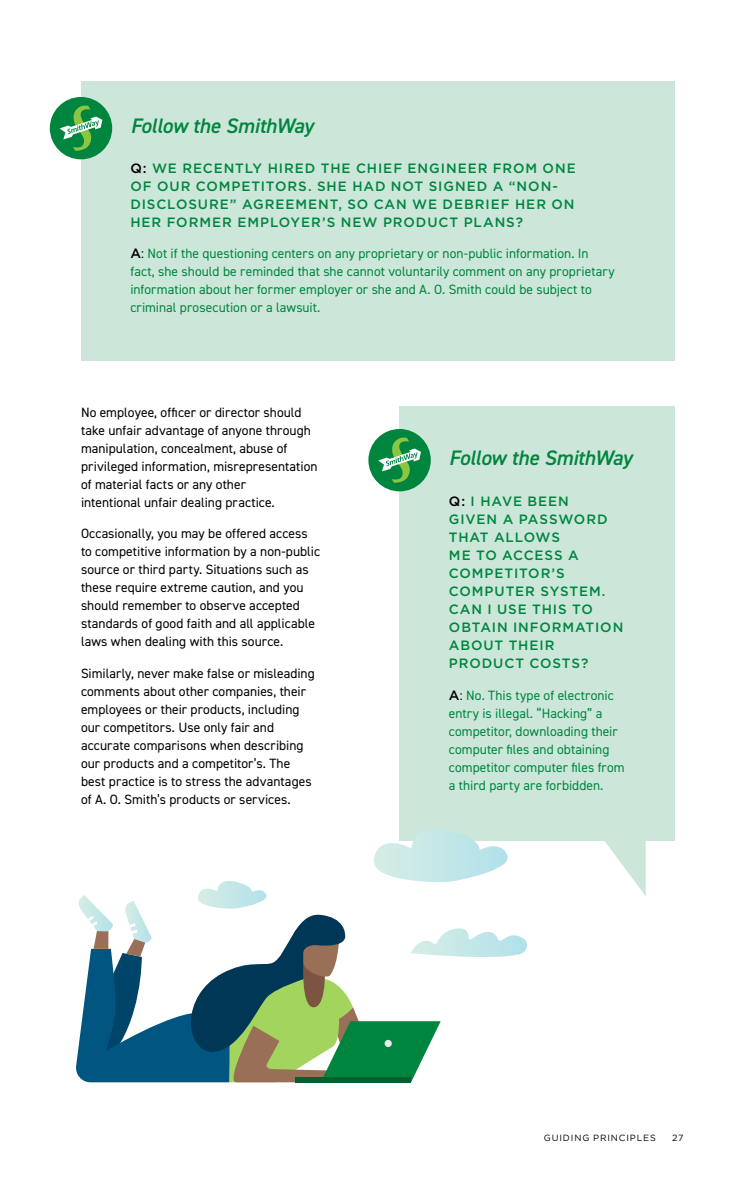
<style>
.page{position:relative;width:756px;height:1188px;background:#fff}
.page>*{position:absolute;margin:0;border:0;box-sizing:border-box;transform-origin:0 0}
.t1{font:italic 600 21px "DIN2014";letter-spacing:-.015em;color:#00853f}
.t2{font:13.5px/18px "DIN2014";letter-spacing:.005em;color:#000}
.t3{font:13.5px/18px "DIN2014";letter-spacing:.005em;color:#00853f}
.t4{font:500 13.5px/18px "Gotham";letter-spacing:.07em;color:#00853f}
.t5{font:9px "Gotham";letter-spacing:.1em;color:#000}
.s1{color:#000}
.s2{font-family:"Gotham";font-weight:500;color:#000}
</style>
<div class="page">
<svg style="left:603px;top:840px;width:43px;height:56px"></svg>
<div style="left:400px;top:406px;width:275px;height:434px;background:#cce7d9"></div>
<div style="left:81px;top:81px;width:594px;height:280px;background:#cce7d9"></div>
<svg style="left:76px;top:828px;width:452px;height:254px"></svg>
<div style="left:50px;top:97px;width:62px;height:62px;background:#00853f;border-radius:50%"></div>
<svg style="left:60px;top:106px;width:42px;height:45px"></svg>
<div style="left:368px;top:429px;width:63px;height:62px;background:#00853f;border-radius:50%"></div>
<svg style="left:378px;top:438px;width:43px;height:45px"></svg>
<h1 class="t1" style="left:130px;top:112px;width:185px">Follow the SmithWay</h1>
<p class="t4" style="left:130px;top:159px;width:447px"><span class="s1">Q:</span> WE RECENTLY HIRED THE CHIEF ENGINEER FROM ONE OF OUR COMPETITORS. SHE HAD NOT SIGNED A “NON-DISCLOSURE” AGREEMENT, SO CAN WE DEBRIEF HER ON HER FORMER EMPLOYER’S NEW PRODUCT PLANS?</p>
<p class="t3" style="left:130px;top:244px;width:486px"><span class="s2">A</span><span class="s1">:</span> Not if the questioning centers on any proprietary or non-public information. In fact, she should be reminded that she cannot voluntarily comment on any proprietary information about her former employer or she and A. O. Smith could be subject to criminal prosecution or a lawsuit.</p>
<p class="t2" style="left:81px;top:403px;width:238px">No employee, officer or director should take unfair advantage of anyone through manipulation, concealment, abuse of privileged information, misrepresentation of material facts or any other<br>intentional unfair dealing practice.</p>
<p class="t2" style="left:81px;top:524px;width:241px">Occasionally, you may be offered access to competitive information by a non-public source or third party. Situations such as these require extreme caution, and you should remember to observe accepted standards of good faith and all applicable laws when dealing with this source.</p>
<p class="t2" style="left:81px;top:664px;width:235px">Similarly, never make false or misleading comments about other companies, their employees or their products, including our competitors. Use only fair and accurate comparisons when describing our products and a competitor’s. The best practice is to stress the advantages of A. O. Smith’s products or services.</p>
<h1 class="t1" style="left:449px;top:444px;width:185px">Follow the SmithWay</h1>
<p class="t4" style="left:449px;top:492px;width:176px"><span class="s1">Q:</span> I HAVE BEEN<br>GIVEN A PASSWORD<br>THAT ALLOWS<br>ME TO ACCESS A<br>COMPETITOR’S<br>COMPUTER SYSTEM.<br>CAN I USE THIS TO<br>OBTAIN INFORMATION<br>ABOUT THEIR<br>PRODUCT COSTS?</p>
<p class="t3" style="left:449px;top:686px;width:177px"><span class="s2">A</span><span class="s1">:</span> No. This type of electronic entry is illegal. “Hacking” a competitor, downloading their computer files and obtaining competitor computer files from a third party are forbidden.</p>
<p class="t5" style="left:544px;top:1132px;width:114px">GUIDING PRINCIPLES</p>
<p class="t5" style="left:672px;top:1132px;width:13px">27</p>
</div>
